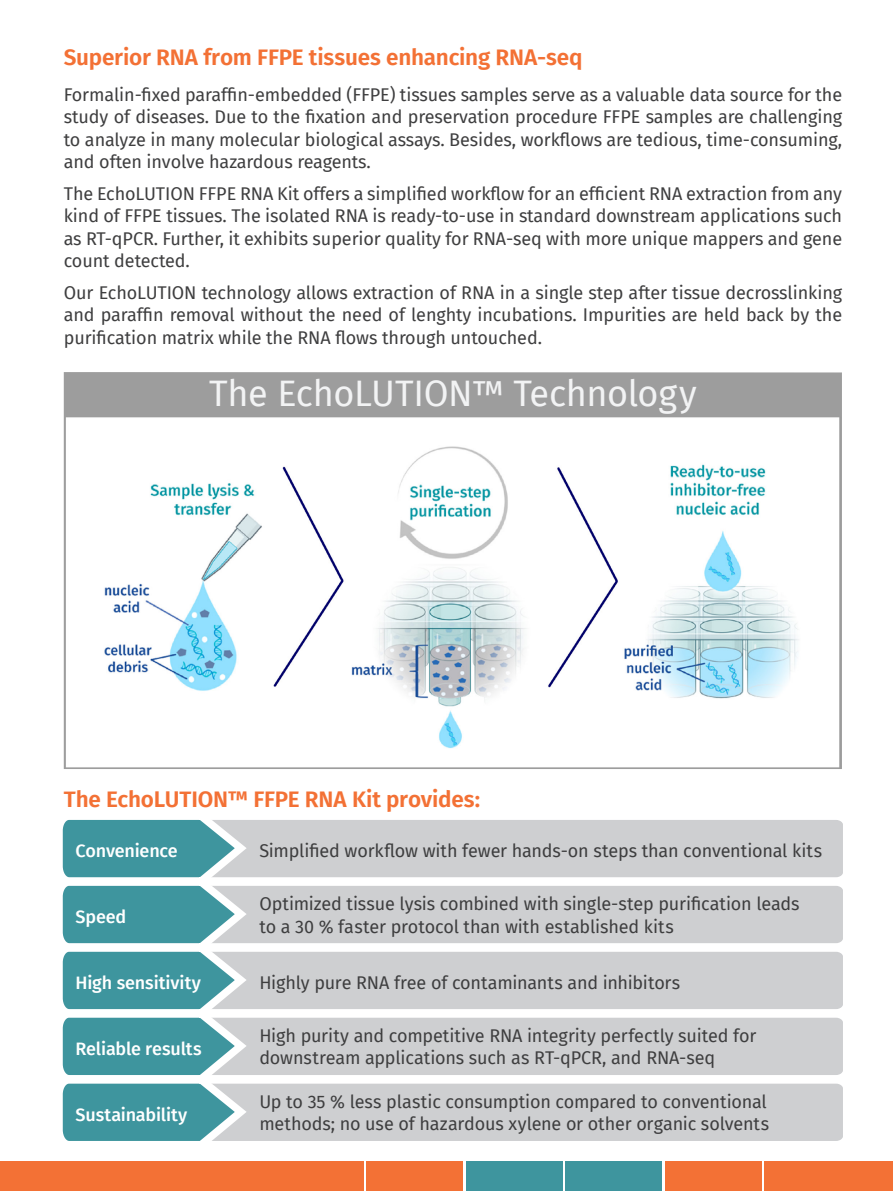
<style>
.page{position:relative;width:893px;height:1191px;background:#fff}
.page>*{position:absolute;margin:0;border:0;box-sizing:border-box;transform-origin:0 0}
.BOX_Technology_Übers{font:36px "Fira Sans";letter-spacing:-.01em;color:#f2f3f4}
.Ü1_über_Lauftext{font:600 22.5px "Fira Sans";letter-spacing:-.01em;color:#f37135}
.Lauftext_allgemein{font:18px/22.5px "Fira Sans";letter-spacing:-.005em;color:#3e3e3f;text-align:justify}
.Tabelle_grüne_Zeilen{font:500 18px "Fira Sans";letter-spacing:-.01em;color:#fff}
</style>
<div class="page">
<div style="left:466px;top:1161px;width:96px;height:30px;background:#3e959e"></div>
<div style="left:565px;top:1161px;width:97px;height:30px;background:#3e959e"></div>
<div style="left:665px;top:1161px;width:96px;height:30px;background:#f37135"></div>
<div style="left:764px;top:1161px;width:129px;height:30px;background:#f37135"></div>
<img style="left:64px;top:372px;width:778px;height:397px">
<svg style="left:62px;top:819px;width:781px;height:322px;background:#bacacd"></svg>
<div style="left:0;top:1161px;width:363px;height:30px;background:#f37135"></div>
<div style="left:366px;top:1161px;width:97px;height:30px;background:#f37135"></div>
<p class="Ü1_über_Lauftext" style="left:64px;top:38px;width:520px">Superior RNA from FFPE tissues enhancing RNA-seq</p>
<p class="Lauftext_allgemein" style="left:64px;top:83px;width:780px">Formalin-fixed paraffin-embedded (FFPE) tissues samples serve as a valuable data source for the study of diseases. Due to the fixation and preservation procedure FFPE samples are challenging to analyze in many molecular biological assays. Besides, workflows are tedious, time-consuming, and often involve hazardous reagents.</p>
<p class="Lauftext_allgemein" style="left:64px;top:182px;width:780px">The EchoLUTION FFPE RNA Kit offers a simplified workflow for an efficient RNA extraction from any kind of FFPE tissues. The isolated RNA is ready-to-use in standard downstream applications such as RT-qPCR. Further, it exhibits superior quality for RNA-seq with more unique mappers and gene count detected.</p>
<p class="Lauftext_allgemein" style="left:64px;top:281px;width:780px">Our EchoLUTION technology allows extraction of RNA in a single step after tissue decrosslinking and paraffin removal without the need of lenghty incubations. Impurities are held back by the purification matrix while the RNA flows through untouched.</p>
<p class="BOX_Technology_Übers" style="left:209px;top:366px;width:489px">The EchoLUTION™ Technology</p>
<p class="Ü1_über_Lauftext" style="left:64px;top:781px;width:418px">The EchoLUTION™ FFPE RNA Kit provides:</p>
<p class="Tabelle_grüne_Zeilen" style="left:76px;top:836px;width:104px">Convenience</p>
<p class="Tabelle_grüne_Zeilen" style="left:76px;top:902px;width:52px">Speed</p>
<p class="Tabelle_grüne_Zeilen" style="left:76px;top:968px;width:127px">High sensitivity</p>
<p class="Tabelle_grüne_Zeilen" style="left:76px;top:1034px;width:128px">Reliable results</p>
<p class="Tabelle_grüne_Zeilen" style="left:76px;top:1100px;width:113px">Sustainability</p>
<p class="Lauftext_allgemein" style="left:259px;top:839px;width:564px">Simplified workflow with fewer hands-on steps than conventional kits</p>
<p class="Lauftext_allgemein" style="left:259px;top:892px;width:542px">Optimized tissue lysis combined with single-step purification leads</p>
<p class="Lauftext_allgemein" style="left:259px;top:914px;width:416px">to a 30 % faster protocol than with established kits</p>
<p class="Lauftext_allgemein" style="left:259px;top:971px;width:422px">Highly pure RNA free of contaminants and inhibitors</p>
<p class="Lauftext_allgemein" style="left:259px;top:1024px;width:498px">High purity and competitive RNA integrity perfectly suited for downstream applications such as RT-qPCR, and RNA-seq</p>
<p class="Lauftext_allgemein" style="left:259px;top:1089px;width:509px">Up to 35 % less plastic consumption compared to conventional</p>
<p class="Lauftext_allgemein" style="left:259px;top:1112px;width:511px">methods; no use of hazardous xylene or other organic solvents</p>
</div>
